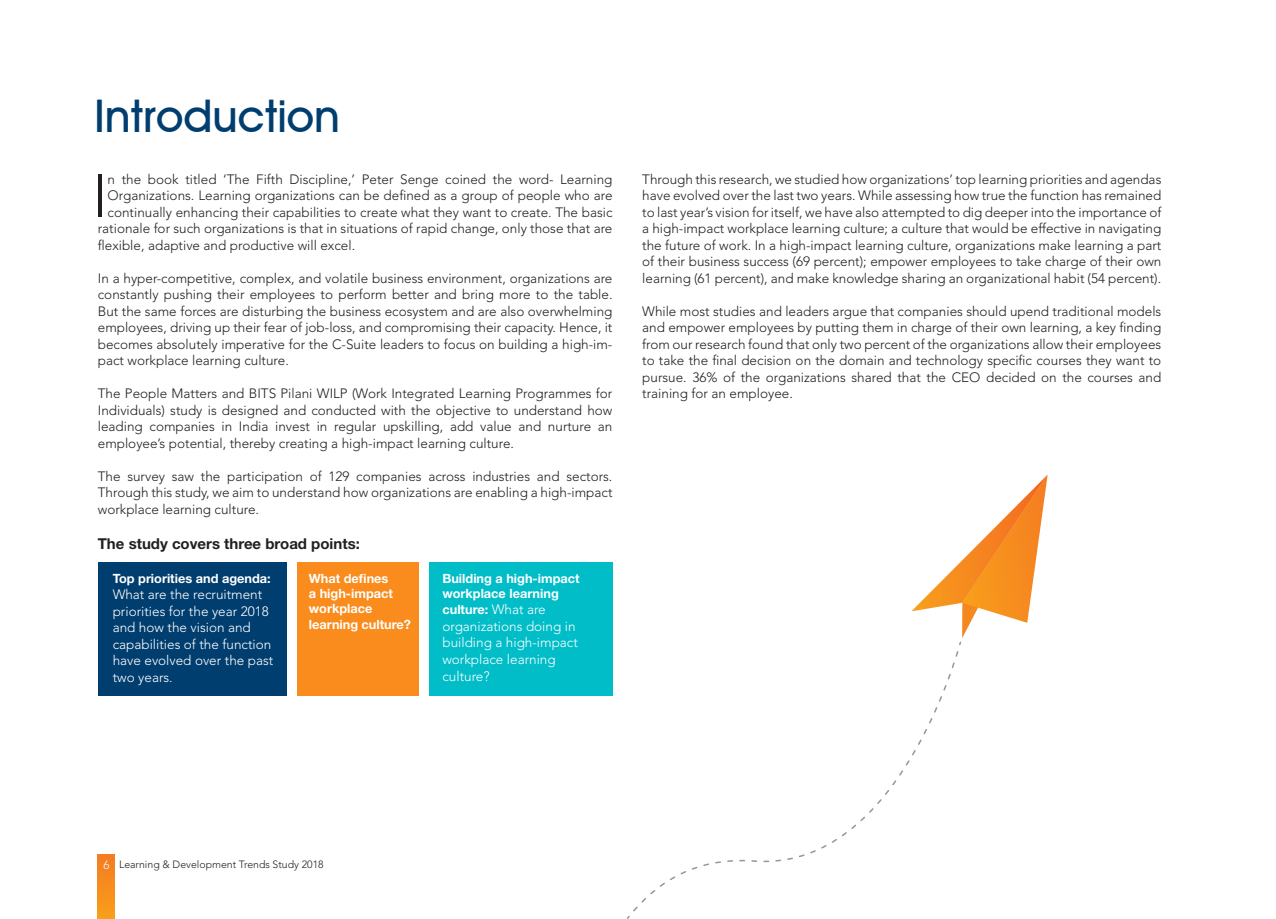
<style>
.page{position:relative;width:1276px;height:919px;background:#fff}
.page>*{position:absolute;margin:0;border:0;box-sizing:border-box;transform-origin:0 0}
.t1{font:300 60.15px "Avenir LT Std";color:#241f1f}
.t2{font:500 45px "Avant Garde IT Cby BT";color:#003e6f}
.t3{font:700 15px "Helvetica Neue";color:#241f1f}
.t4{font:300 13.5px/16.5px "Avenir LT Std";color:#241f1f;text-align:justify}
.t5{font:300 13.5px/16.5px "Avenir LT Std";color:#fff}
.t6{font:700 12.75px/15.3px "Helvetica Neue";color:#fff}
.t7{font:300 10.5px "Avenir LT Std";color:#241f1f}
.s1{font-family:"Avenir LT Std";font-weight:300;font-size:13.5px}
.s2{font-size:12px;color:#fff}
</style>
<div class="page">
<div style="left:98px;top:854px;width:17px;height:64px;background:linear-gradient(to bottom,#f47b21,#f89e1c)"></div>
<div style="left:98px;top:562px;width:188px;height:133px;background:#003e6f"></div>
<div style="left:297px;top:562px;width:121px;height:133px;background:#f98c1c"></div>
<div style="left:429px;top:562px;width:183px;height:133px;background:#01bdc8"></div>
<svg style="left:911px;top:475px;width:136px;height:163px"></svg>
<svg style="left:627px;top:641px;width:334px;height:277px"></svg>
<h2 class="t2" style="left:95px;top:89px;width:247px">Introduction</h2>
<h1 class="t1" style="left:92px;top:161px;width:17px">I</h1>
<p class="t4" style="left:108px;top:171px;width:506px">n the book titled ‘The Fifth Discipline,’ Peter Senge coined the word- Learning</p>
<p class="t4" style="left:108px;top:187px;width:506px">Organizations. Learning organizations can be defined as a group of people who are</p>
<p class="t4" style="left:108px;top:204px;width:506px">continually enhancing their capabilities to create what they want to create. The basic</p>
<p class="t4" style="left:98px;top:220px;width:516px">rationale for such organizations is that in situations of rapid change, only those that are</p>
<p class="t4" style="left:98px;top:237px;width:259px">flexible, adaptive and productive will excel.</p>
<p class="t4" style="left:98px;top:270px;width:516px">In a hyper-competitive, complex, and volatile business environment, organizations are constantly pushing their employees to perform better and bring more to the table.<br>But the same forces are disturbing the business ecosystem and are also overwhelming employees, driving up their fear of job-loss, and compromising their capacity. Hence, it becomes absolutely imperative for the C-Suite leaders to focus on building a high-im&shy;pact workplace learning culture.</p>
<p class="t4" style="left:98px;top:385px;width:516px">The People Matters and BITS Pilani WILP (Work Integrated Learning Programmes for Individuals) study is designed and conducted with the objective to understand how leading companies in India invest in regular upskilling, add value and nurture an employee’s potential, thereby creating a high-impact learning culture.</p>
<p class="t4" style="left:98px;top:468px;width:516px">The survey saw the participation of 129 companies across industries and sectors.<br>Through this study, we aim to understand how organizations are enabling a high-impact workplace learning culture.</p>
<p class="t3" style="left:98px;top:534px;width:264px">The study covers three broad points:</p>
<p class="t6" style="left:113px;top:570px;width:159px">Top priorities and agenda:</p>
<p class="t5" style="left:113px;top:586px;width:162px">What are the recruitment priorities for the year 2018 and how the vision and capabilities of the function have evolved over the past two years.</p>
<p class="t6" style="left:309px;top:570px;width:103px">What defines<br>a high-impact workplace learning culture?</p>
<p class="t6" style="left:442px;top:570px;width:139px">Building a high-impact workplace learning</p>
<p class="t6" style="left:442px;top:602px;width:105px">culture: <span class="s1">What are</span></p>
<p class="t5" style="left:442px;top:618px;width:137px">organizations doing in building a high-impact workplace learning culture?</p>
<p class="t4" style="left:642px;top:171px;width:521px">Through this research, we studied how organizations’ top learning priorities and agendas have evolved over the last two years. While assessing how true the function has remained to last year’s vision for itself, we have also attempted to dig deeper into the importance of a high-impact workplace learning culture; a culture that would be effective in navigating the future of work. In a high-impact learning culture, organizations make learning a part of their business success (69 percent); empower employees to take charge of their own learning (61 percent), and make knowledge sharing an organizational habit (54 percent).</p>
<p class="t4" style="left:642px;top:303px;width:520px">While most studies and leaders argue that companies should upend traditional models and empower employees by putting them in charge of their own learning, a key finding from our research found that only two percent of the organizations allow their employees to take the final decision on the domain and technology specific courses they want to pursue. 36% of the organizations shared that the CEO decided on the courses and training for an employee.</p>
<p class="t7" style="left:103px;top:857px;width:222px"><span class="s2">6</span> Learning &amp; Development Trends Study 2018</p>
</div>
